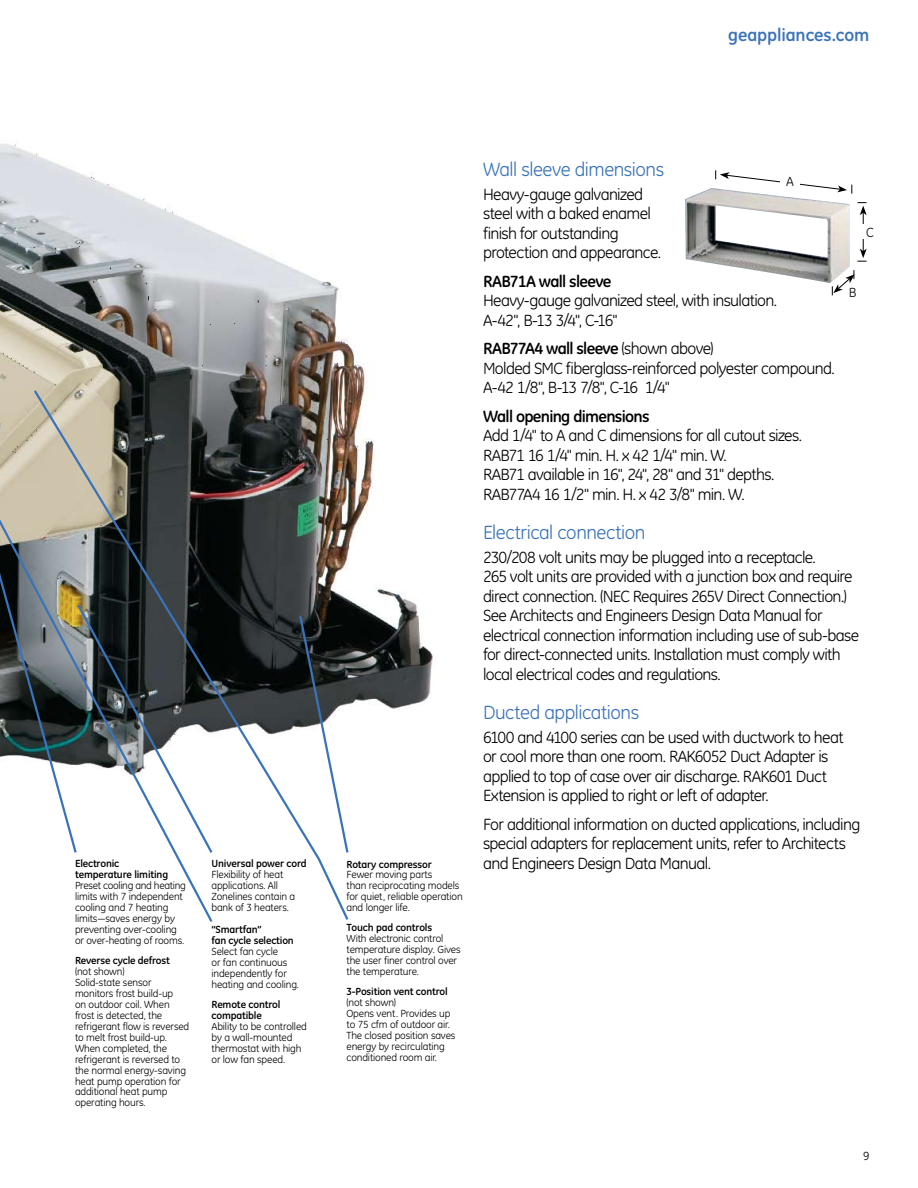
<style>
.page{position:relative;width:918px;height:1188px;background:#fff}
.page>*{position:absolute;margin:0;border:0;box-sizing:border-box;transform-origin:0 0}
.t1{font:19.5px "GE Inspira";letter-spacing:-.025em;color:#3b73b9}
.t2{font:700 18px "GE Inspira";letter-spacing:-.005em;color:#3b73b9}
.t3{font:16.5px/19.5px "GE Inspira";letter-spacing:-.04em;color:#000}
.t4{font:700 16.5px "GE Inspira";letter-spacing:-.045em;color:#000}
.t5{font:13.5px "GE Inspira";color:#000}
.t6{font:12px "GE Inspira";color:#000}
.t7{font:10.5px/10.9px "GE Inspira";letter-spacing:-.015em;color:#000}
.t8{font:700 10.5px/10.9px "GE Inspira";letter-spacing:-.015em;color:#000}
.s1{font-weight:700}
</style>
<div class="page">
<img style="left:0;top:144px;width:433px;height:565px">
<svg style="left:0;top:443px;width:32px;height:315px;background:#646864"></svg>
<svg style="left:32px;top:388px;width:318px;height:534px"></svg>
<img style="left:685px;top:188px;width:165px;height:95px">
<hr style="left:863px;top:213px;width:1px;height:38px;background:#000">
<svg style="left:858px;top:202px;width:9px;height:13px"></svg>
<svg style="left:858px;top:249px;width:9px;height:13px"></svg>
<div style="left:861px;top:224px;width:17px;height:15px;background:#fff"></div>
<svg style="left:715px;top:170px;width:137px;height:24px"></svg>
<div style="left:780px;top:176px;width:20px;height:13px;background:#fff"></div>
<svg style="left:832px;top:270px;width:23px;height:25px"></svg>
<p class="t2" style="left:728px;top:24px;width:143px">geappliances.com</p>
<p class="t1" style="left:483px;top:158px;width:183px">Wall sleeve dimensions</p>
<p class="t3" style="left:483px;top:184px;width:179px">Heavy-gauge galvanized steel with a baked enamel finish for outstanding protection and appearance.</p>
<p class="t4" style="left:483px;top:270px;width:130px">RAB71A wall sleeve</p>
<p class="t3" style="left:483px;top:291px;width:296px">Heavy-gauge galvanized steel, with insulation.<br>A-42", B-13 3/4", C-16"</p>
<p class="t3" style="left:483px;top:339px;width:353px"><span class="s1">RAB77A4 wall sleeve</span> (shown above)<br>Molded SMC fiberglass-reinforced polyester compound.<br>A-42 1/8", B-13 7/8", C-16 1/4"</p>
<p class="t4" style="left:483px;top:405px;width:168px">Wall opening dimensions</p>
<p class="t3" style="left:483px;top:426px;width:321px">Add 1/4" to A and C dimensions for all cutout sizes.<br>RAB71 16 1/4" min. H. x 42 1/4" min. W.<br>RAB71 available in 16", 24", 28" and 31" depths.<br>RAB77A4 16 1/2" min. H. x 42 3/8" min. W.</p>
<p class="t1" style="left:483px;top:521px;width:164px">Electrical connection</p>
<p class="t3" style="left:483px;top:547px;width:378px">230/208 volt units may be plugged into a receptacle.<br>265 volt units are provided with a junction box and require direct connection. (NEC Requires 265V Direct Connection.)<br>See Architects and Engineers Design Data Manual for electrical connection information including use of sub-base for direct-connected units. Installation must comply with local electrical codes and regulations.</p>
<p class="t1" style="left:483px;top:701px;width:158px">Ducted applications</p>
<p class="t3" style="left:483px;top:727px;width:362px">6100 and 4100 series can be used with ductwork to heat or cool more than one room. RAK6052 Duct Adapter is applied to top of case over air discharge. RAK601 Duct Extension is applied to right or left of adapter.</p>
<p class="t3" style="left:483px;top:814px;width:379px">For additional information on ducted applications, including special adapters for replacement units, refer to Architects</p>
<p class="t5" style="left:786px;top:174px;width:9px">A</p>
<p class="t5" style="left:866px;top:224px;width:9px">C</p>
<p class="t5" style="left:849px;top:285px;width:9px">B</p>
<p class="t8" style="left:75px;top:858px;width:46px">Electronic</p>
<p class="t3" style="left:483px;top:853px;width:229px">and Engineers Design Data Manual.</p>
<p class="t8" style="left:75px;top:869px;width:95px">temperature limiting</p>
<p class="t7" style="left:75px;top:880px;width:112px">Preset cooling and heating limits with 7 independent cooling and 7 heating limits—saves energy by preventing over-cooling or over-heating of rooms.</p>
<p class="t8" style="left:75px;top:955px;width:96px">Reverse cycle defrost</p>
<p class="t7" style="left:75px;top:966px;width:116px">(not shown)<br>Solid-state sensor monitors frost build-up<br>on outdoor coil. When frost is detected, the refrigerant flow is reversed to melt frost build-up.<br>When completed, the refrigerant is reversed to the normal energy-saving heat pump operation for additional heat pump operating hours.</p>
<p class="t8" style="left:212px;top:858px;width:97px">Universal power cord</p>
<p class="t7" style="left:212px;top:869px;width:85px">Flexibility of heat applications. All<br>Zonelines contain a bank of 3 heaters.</p>
<p class="t8" style="left:212px;top:924px;width:84px">“Smartfan”<br>fan cycle selection</p>
<p class="t7" style="left:212px;top:946px;width:89px">Select fan cycle<br>or fan continuous independently for heating and cooling.</p>
<p class="t8" style="left:212px;top:999px;width:70px">Remote control compatible</p>
<p class="t7" style="left:212px;top:1021px;width:97px">Ability to be controlled by a wall-mounted thermostat with high or low fan speed.</p>
<p class="t8" style="left:347px;top:858px;width:87px">Rotary compressor</p>
<p class="t7" style="left:347px;top:869px;width:118px">Fewer moving parts<br>than reciprocating models for quiet, reliable operation and longer life.</p>
<p class="t8" style="left:347px;top:922px;width:87px">Touch pad controls</p>
<p class="t7" style="left:347px;top:933px;width:116px">With electronic control temperature display. Gives the user finer control over the temperature.</p>
<p class="t8" style="left:347px;top:986px;width:103px">3-Position vent control</p>
<p class="t7" style="left:347px;top:997px;width:111px">(not shown)<br>Opens vent. Provides up to 75 cfm of outdoor air.<br>The closed position saves energy by recirculating conditioned room air.</p>
<p class="t6" style="left:863px;top:1149px;width:8px">9</p>
</div>
